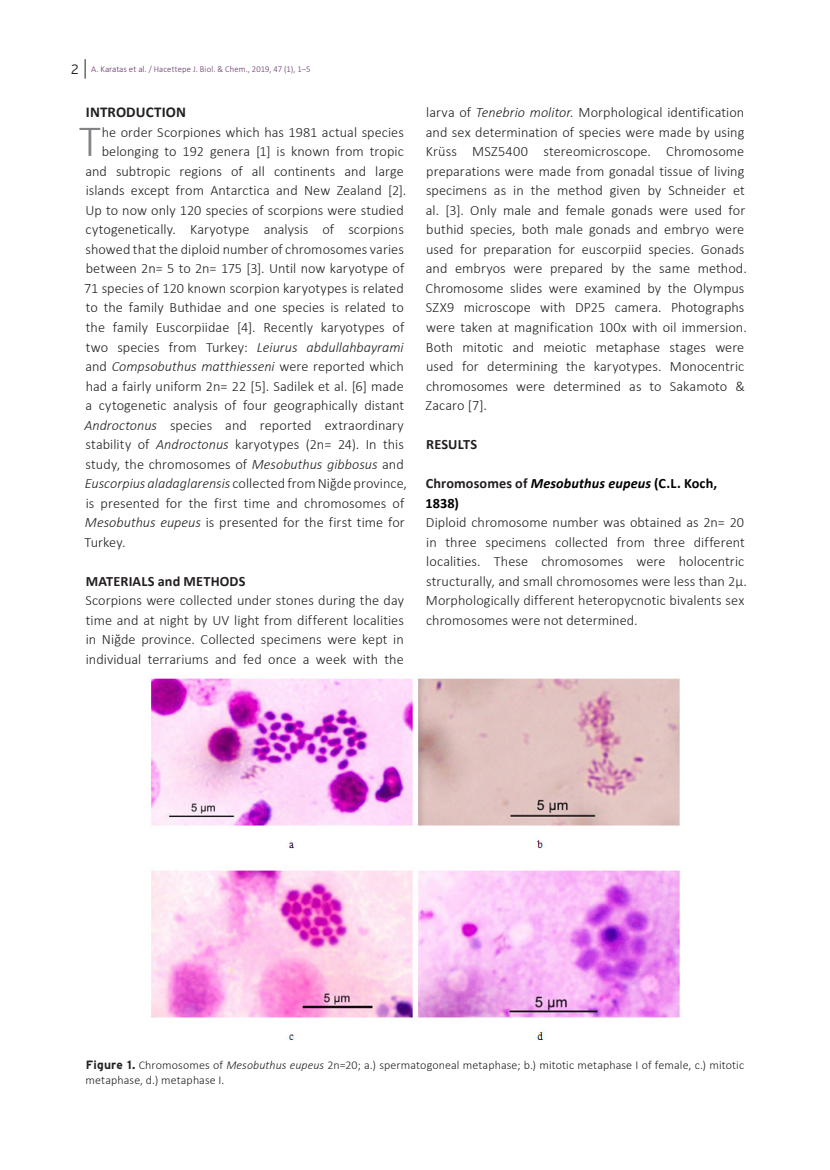
<style>
.page{position:relative;width:830px;height:1170px;background:#fff}
.page>*{position:absolute;margin:0;border:0;box-sizing:border-box;transform-origin:0 0}
.Makale_Başlangıç_Par{font:300 45px "Calibri";color:#808285}
.Genel_Başlıklar_Bold{font:700 15px "Calibri";letter-spacing:.01em;color:#231f20}
.Genel_Girintisiz_Pra{font:300 14.25px/19.5px "Calibri";letter-spacing:.005em;color:#231f20}
.Makale_Başlangıç_Par-2{font:300 14.25px "Calibri";letter-spacing:.005em;color:#231f20}
.Makale_Başlangıç_Par-3{font:italic 300 14.25px "Calibri";color:#231f20}
.Genel_Girintisiz_Pra-2{font:italic 700 14.25px/19.5px "Calibri";letter-spacing:.01em;color:#000}
.Genel_Girintisiz_Pra-3{font:700 14.25px "Calibri";letter-spacing:.01em;color:#231f20}
.Tablo_ve_Görsel_Açık{font:300 12px/15px "Calibri";letter-spacing:.01em;color:#231f20}
.t1{font:300 9px "Calibri";letter-spacing:.015em;color:#642e68}
.s1{font-family:"Interstate";font-size:13.5px;color:#231f20}
.s2{font-style:normal}
.s3{font-style:italic}
.s4{font-style:normal;color:#231f20}
.s5{font-family:"Interstate";font-weight:700}
</style>
<div class="page">
<svg style="left:85px;top:59px;width:1px;height:20px"></svg>
<img style="left:151px;top:678px;width:529px;height:363px">
<p class="t1" style="left:71px;top:63px;width:241px"><span class="s1">2</span> A. Karatas et al. / Hacettepe J. Biol. &amp; Chem., 2019, 47 (1), 1–5</p>
<p class="Genel_Başlıklar_Bold" style="left:86px;top:102px;width:102px">INTRODUCTION</p>
<p class="Makale_Başlangıç_Par" style="left:79px;top:113px;width:23px">T</p>
<p class="Makale_Başlangıç_Par-2" style="left:102px;top:123px;width:303px">he order Scorpiones which has 1981 actual species</p>
<p class="Makale_Başlangıç_Par-2" style="left:102px;top:143px;width:303px">belonging to 192 genera [1] is known from tropic</p>
<p class="Makale_Başlangıç_Par-2" style="left:85px;top:162px;width:320px">and subtropic regions of all continents and large</p>
<p class="Makale_Başlangıç_Par-2" style="left:86px;top:182px;width:322px">islands except from Antarctica and New Zealand [2].</p>
<p class="Makale_Başlangıç_Par-2" style="left:85px;top:201px;width:320px">Up to now only 120 species of scorpions were studied</p>
<p class="Makale_Başlangıç_Par-2" style="left:86px;top:221px;width:319px">cytogenetically. Karyotype analysis of scorpions</p>
<p class="Makale_Başlangıç_Par-2" style="left:85px;top:240px;width:320px">showed that the diploid number of chromosomes varies</p>
<p class="Makale_Başlangıç_Par-2" style="left:86px;top:260px;width:320px">between 2n= 5 to 2n= 175 [3]. Until now karyotype of</p>
<p class="Makale_Başlangıç_Par-2" style="left:84px;top:279px;width:321px">71 species of 120 known scorpion karyotypes is related</p>
<p class="Makale_Başlangıç_Par-2" style="left:86px;top:299px;width:319px">to the family Buthidae and one species is related to</p>
<p class="Makale_Başlangıç_Par-2" style="left:86px;top:318px;width:320px">the family Euscorpiidae [4]. Recently karyotypes of</p>
<p class="Makale_Başlangıç_Par-3" style="left:86px;top:338px;width:319px"><span class="s2">two species from Turkey:</span> Leiurus abdullahbayrami</p>
<p class="Makale_Başlangıç_Par-3" style="left:85px;top:357px;width:320px"><span class="s2">and</span> Compsobuthus matthiesseni <span class="s2">were reported which</span></p>
<p class="Makale_Başlangıç_Par-2" style="left:86px;top:377px;width:319px">had a fairly uniform 2n= 22 [5]. Sadilek et al. [6] made</p>
<p class="Makale_Başlangıç_Par-2" style="left:85px;top:396px;width:320px">a cytogenetic analysis of four geographically distant</p>
<p class="Makale_Başlangıç_Par-2" style="left:84px;top:416px;width:321px"><span class="s3">Androctonus</span> species and reported extraordinary</p>
<p class="Makale_Başlangıç_Par-2" style="left:85px;top:435px;width:320px">stability of <span class="s3">Androctonus</span> karyotypes (2n= 24). In this</p>
<p class="Makale_Başlangıç_Par-2" style="left:85px;top:455px;width:319px">study, the chromosomes of <span class="s3">Mesobuthus gibbosus</span> and</p>
<p class="Makale_Başlangıç_Par-2" style="left:85px;top:474px;width:323px"><span class="s3">Euscorpius aladaglarensis</span> collected from Niğde province,</p>
<p class="Makale_Başlangıç_Par-2" style="left:86px;top:494px;width:320px">is presented for the first time and chromosomes of</p>
<p class="Makale_Başlangıç_Par-2" style="left:85px;top:513px;width:321px"><span class="s3">Mesobuthus eupeus</span> is presented for the first time for</p>
<p class="Makale_Başlangıç_Par-2" style="left:85px;top:533px;width:42px">Turkey.</p>
<p class="Genel_Girintisiz_Pra-3" style="left:86px;top:570px;width:161px">MATERIALS and METHODS</p>
<p class="Genel_Girintisiz_Pra" style="left:85px;top:590px;width:320px;text-align:justify">Scorpions were collected under stones during the day time and at night by UV light from different localities in Niğde province. Collected specimens were kept in individual terrariums and fed once a week with the</p>
<p class="Genel_Girintisiz_Pra" style="left:425px;top:103px;width:323px">larva of <span class="s3">Tenebrio molitor.</span> Morphological identification and sex determination of species were made by using Krüss MSZ5400 stereomicroscope. Chromosome preparations were made from gonadal tissue of living specimens as in the method given by Schneider et al. [3]. Only male and female gonads were used for buthid species, both male gonads and embryo were used for preparation for euscorpiid species. Gonads and embryos were prepared by the same method.<br>Chromosome slides were examined by the Olympus SZX9 microscope with DP25 camera. Photographs were taken at magnification 100x with oil immersion.<br>Both mitotic and meiotic metaphase stages were used for determining the karyotypes. Monocentric chromosomes were determined as to Sakamoto &amp; Zacaro [7].</p>
<p class="Genel_Girintisiz_Pra-3" style="left:426px;top:434px;width:52px">RESULTS</p>
<p class="Genel_Girintisiz_Pra-2" style="left:425px;top:473px;width:293px"><span class="s4">Chromosomes of</span> Mesobuthus eupeus <span class="s2">(C.L. Koch,<br>1838)</span></p>
<p class="Genel_Girintisiz_Pra" style="left:425px;top:512px;width:322px">Diploid chromosome number was obtained as 2n= 20 in three specimens collected from three different localities. These chromosomes were holocentric structurally, and small chromosomes were less than 2µ.<br>Morphologically different heteropycnotic bivalents sex chromosomes were not determined.</p>
<p class="Tablo_ve_Görsel_Açık" style="left:85px;top:1057px;width:659px"><span class="s5">Figure 1.</span> Chromosomes of <span class="s3">Mesobuthus eupeus</span> 2n=20; a.) spermatogoneal metaphase; b.) mitotic metaphase I of female, c.) mitotic metaphase, d.) metaphase I.</p>
</div>
